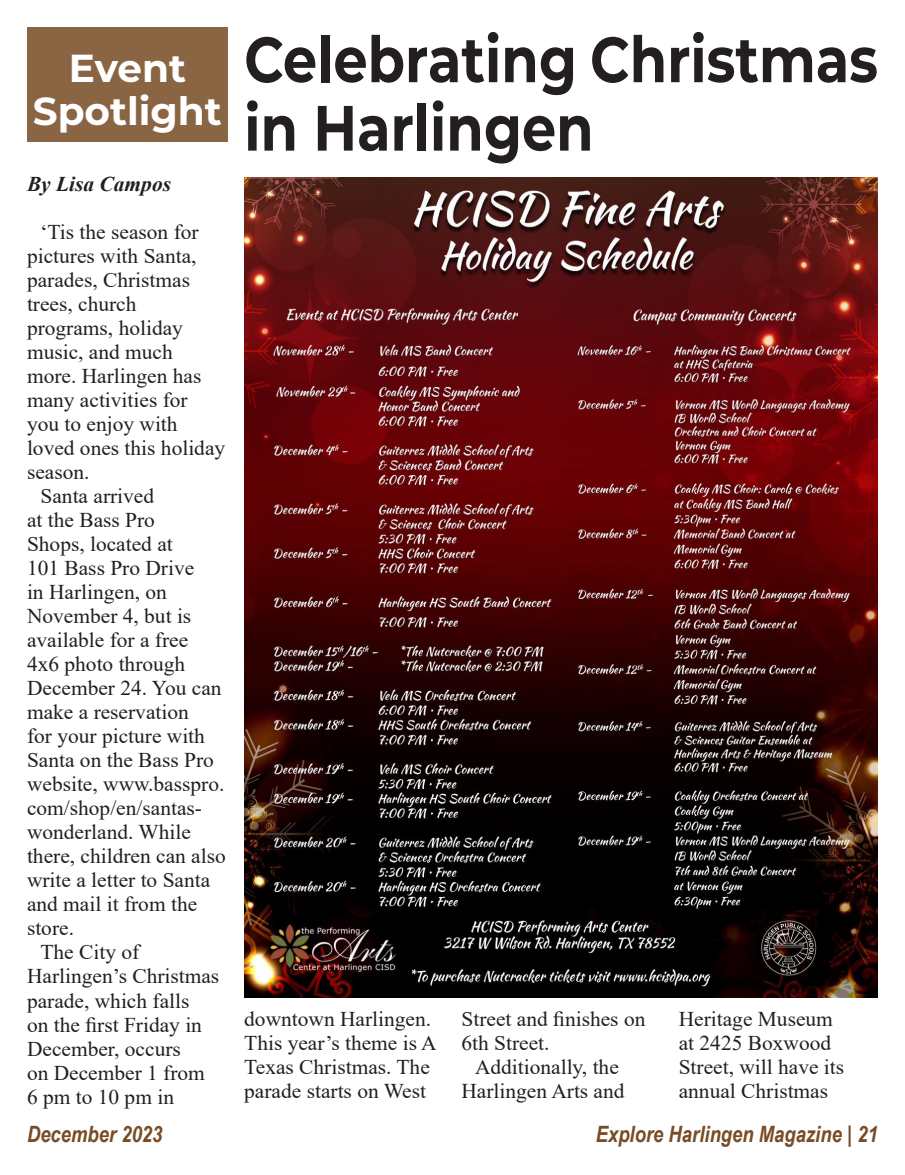
<style>
.page{position:relative;width:905px;height:1175px;background:#fff}
.page>*{position:absolute;margin:0;border:0;box-sizing:border-box;transform-origin:0 0}
.HEADLINE_1{font:700 63.9px/68.4px "Montserrat";color:#231f20;scale:.85 1}
.Headline{font:700 39px/43.5px "Montserrat";color:#fff;text-align:center}
.t1{font:italic 700 22.5px "Arial Narrow";color:#774c26}
.t2{font:21px/24px "Times New Roman";color:#231f20}
.t3{font:italic 700 21px "Times New Roman";color:#231f20}
</style>
<div class="page">
<div style="left:27px;top:27px;width:201px;height:115px;background:#8a6544"></div>
<img style="left:244px;top:177px;width:634px;height:820px">
<p class="Headline" style="left:33px;top:44px;width:190px">Event<br>Spotlight</p>
<p class="t3" style="left:27px;top:169px;width:146px">By Lisa Campos</p>
<p class="t2" style="left:27px;top:219px;width:200px;text-indent:14px">‘Tis the season for pictures with Santa, parades, Christmas trees, church programs, holiday music, and much more. Harlingen has many activities for<br>you to enjoy with loved ones this holiday season.</p>
<p class="t2" style="left:27px;top:483px;width:200px;text-indent:14px">Santa arrived<br>at the Bass Pro<br>Shops, located at<br>101 Bass Pro Drive<br>in Harlingen, on<br>November 4, but is available for a free<br>4x6 photo through<br>December 24. You can make a reservation<br>for your picture with<br>Santa on the Bass Pro website, www.basspro. com/shop/en/santas&shy;wonderland. While there, children can also write a letter to Santa and mail it from the store.</p>
<p class="t2" style="left:27px;top:939px;width:194px;text-indent:14px">The City of<br>Harlingen’s Christmas parade, which falls<br>on the first Friday in<br>December, occurs<br>on December 1 from<br>6 pm to 10 pm in</p>
<p class="HEADLINE_1" style="left:244px;top:22px;width:747px">Celebrating Christmas in Harlingen</p>
<p class="t2" style="left:244px;top:1005px;width:194px">downtown Harlingen.<br>This year’s theme is A<br>Texas Christmas. The parade starts on West</p>
<p class="t2" style="left:461px;top:1005px;width:185px">Street and finishes on<br>6th Street.</p>
<p class="t2" style="left:461px;top:1053px;width:165px;text-align:center">Additionally, the<br>Harlingen Arts and</p>
<p class="t2" style="left:678px;top:1005px;width:167px">Heritage Museum at 2425 Boxwood<br>Street, will have its annual Christmas</p>
<p class="t1" style="left:27px;top:1117px;width:137px">December 2023</p>
<p class="t1" style="left:595px;top:1117px;width:284px">Explore Harlingen Magazine | 21</p>
</div>
